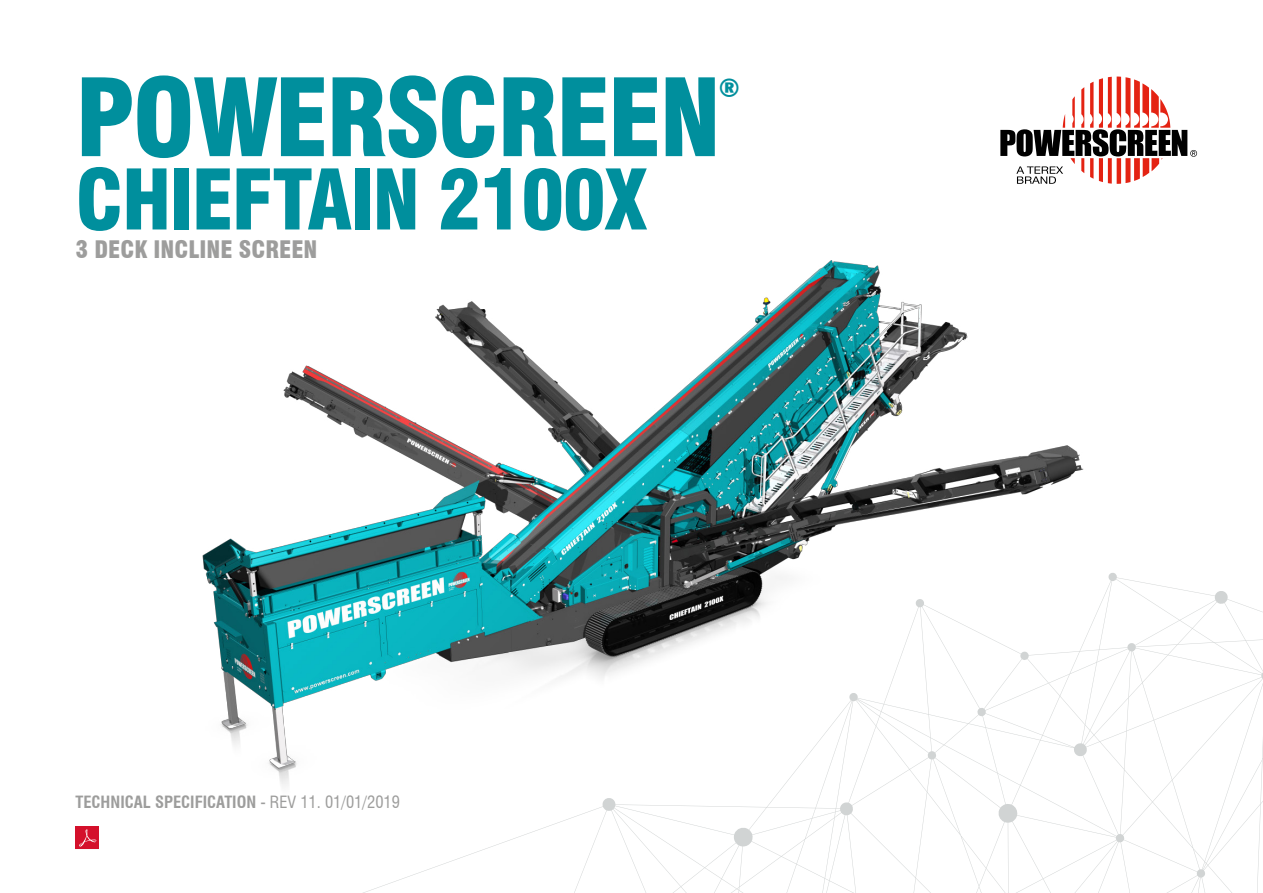
<style>
.page{position:relative;width:1263px;height:893px;background:#fff}
.page>*{position:absolute;margin:0;border:0;box-sizing:border-box;transform-origin:0 0}
.t1{font:900 condensed 104.7px "Swiss 721 BT";letter-spacing:-.025em;color:#008f9d}
.t2{font:900 condensed 81.15px "Swiss 721 BT";letter-spacing:-.025em;color:#008f9d}
.t3{font:900 condensed 25.2px "Swiss 721 BT";color:#008f9d}
.t4{font:900 condensed 23.55px "Swiss 721 BT";color:#9d9d9c}
.t5{font:700 condensed 16.5px "Swiss 721 BT";color:#9d9d9c}
.s1{font-weight:400}
</style>
<div class="page">
<svg style="left:363px;top:581px;width:900px;height:312px"></svg>
<svg style="left:1000px;top:77px;width:197px;height:107px"></svg>
<div style="left:75px;top:826px;width:24px;height:23px;background:#d4102b"></div>
<svg style="left:79px;top:829px;width:17px;height:18px"></svg>
<img style="left:202px;top:260px;width:937px;height:560px">
<h1 class="t1" style="left:75px;top:55px;width:647px">POWERSCREEN</h1>
<h3 class="t3" style="left:719px;top:73px;width:22px">®</h3>
<h2 class="t2" style="left:75px;top:151px;width:573px">CHIEFTAIN 2100X</h2>
<h3 class="t4" style="left:75px;top:235px;width:244px">3 DECK INCLINE SCREEN</h3>
<p class="t5" style="left:75px;top:792px;width:326px">TECHNICAL SPECIFICATION <span class="s1">- REV 11. 01/01/2019</span></p>
</div>
